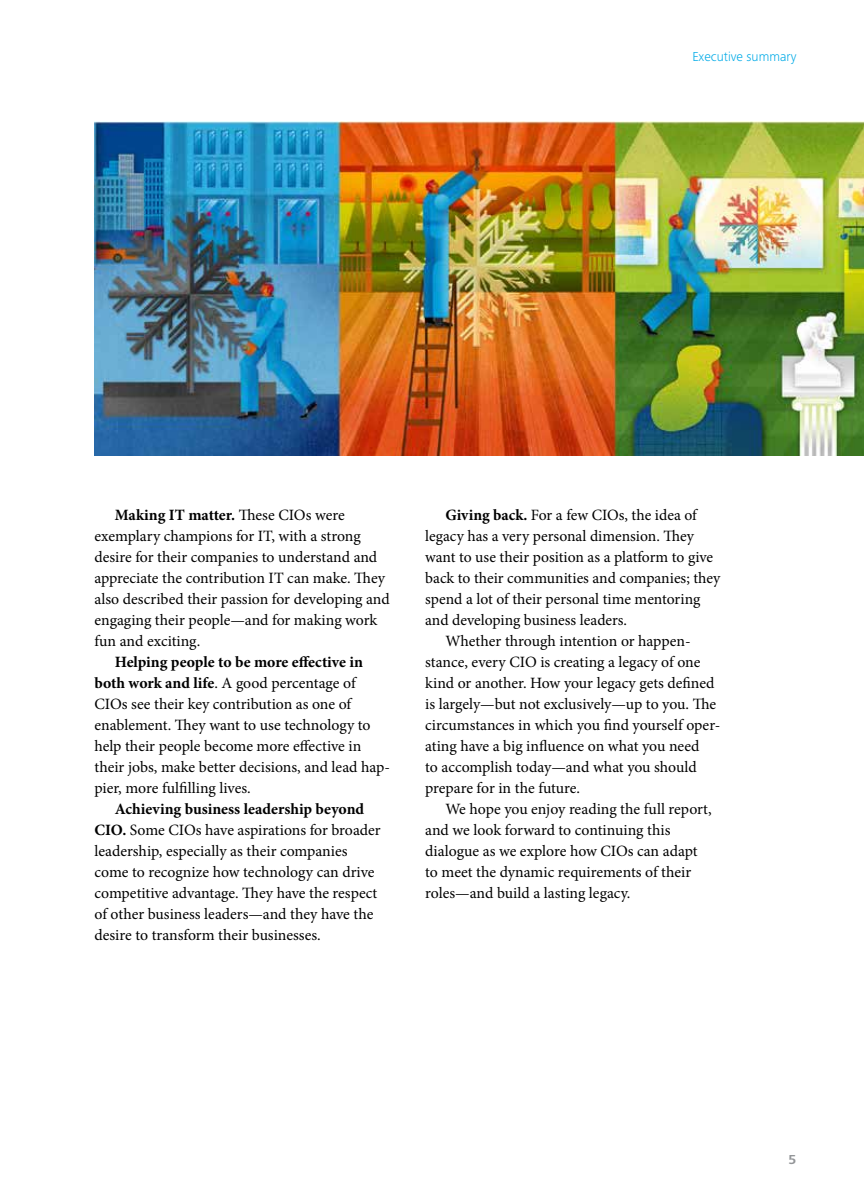
<style>
.page{position:relative;width:864px;height:1188px;background:#fff}
.page>*{position:absolute;margin:0;border:0;box-sizing:border-box;transform-origin:0 0}
.t1{font:15.75px/21px "Minion Pro";color:#000}
.t2{font:300 13.5px "Frutiger Next Pro";color:#00aae7}
.t3{font:700 13.5px "Frutiger Next Pro";color:#939598}
.s1{font-weight:700}
</style>
<div class="page">
<img style="left:94px;top:121px;width:770px;height:335px">
<p class="t2" style="left:692px;top:49px;width:106px">Executive summary</p>
<p class="t1" style="left:94px;top:505px;width:297px;text-indent:20px"><span class="s1">Making IT matter.</span> These CIOs were exemplary champions for IT, with a strong desire for their companies to understand and appreciate the contribution IT can make. They also described their passion for developing and engaging their people—and for making work fun and exciting.</p>
<p class="t1" style="left:94px;top:652px;width:297px;text-indent:20px"><span class="s1">Helping people to be more effective in both work and life</span>. A good percentage of CIOs see their key contribution as one of enablement. They want to use technology to help their people become more effective in their jobs, make better decisions, and lead hap&shy;pier, more fulfilling lives.</p>
<p class="t1" style="left:94px;top:799px;width:288px;text-indent:20px"><span class="s1">Achieving business leadership beyond CIO.</span> Some CIOs have aspirations for broader leadership, especially as their companies come to recognize how technology can drive competitive advantage. They have the respect of other business leaders—and they have the desire to transform their businesses.</p>
<p class="t1" style="left:446px;top:505px;width:253px"><span class="s1">Giving back.</span> For a few CIOs, the idea of</p>
<p class="t1" style="left:425px;top:526px;width:270px">legacy has a very personal dimension. They</p>
<p class="t1" style="left:425px;top:547px;width:290px">want to use their position as a platform to give</p>
<p class="t1" style="left:425px;top:568px;width:297px">back to their communities and companies; they</p>
<p class="t1" style="left:425px;top:589px;width:277px">spend a lot of their personal time mentoring</p>
<p class="t1" style="left:425px;top:610px;width:203px">and developing business leaders.</p>
<p class="t1" style="left:446px;top:631px;width:247px">Whether through intention or happen-</p>
<p class="t1" style="left:425px;top:652px;width:277px">stance, every CIO is creating a legacy of one</p>
<p class="t1" style="left:425px;top:673px;width:291px">kind or another. How your legacy gets defined</p>
<p class="t1" style="left:425px;top:694px;width:292px">is largely—but not exclusively—up to you. The</p>
<p class="t1" style="left:425px;top:715px;width:297px">circumstances in which you find yourself oper-</p>
<p class="t1" style="left:425px;top:736px;width:276px">ating have a big influence on what you need</p>
<p class="t1" style="left:425px;top:757px;width:273px">to accomplish today—and what you should</p>
<p class="t1" style="left:425px;top:778px;width:156px">prepare for in the future.</p>
<p class="t1" style="left:446px;top:799px;width:268px">We hope you enjoy reading the full report,</p>
<p class="t1" style="left:425px;top:820px;width:247px">and we look forward to continuing this</p>
<p class="t1" style="left:425px;top:841px;width:274px">dialogue as we explore how CIOs can adapt</p>
<p class="t1" style="left:425px;top:862px;width:267px">to meet the dynamic requirements of their</p>
<p class="t1" style="left:425px;top:883px;width:207px">roles—and build a lasting legacy.</p>
<p class="t3" style="left:789px;top:1152px;width:9px">5</p>
</div>
